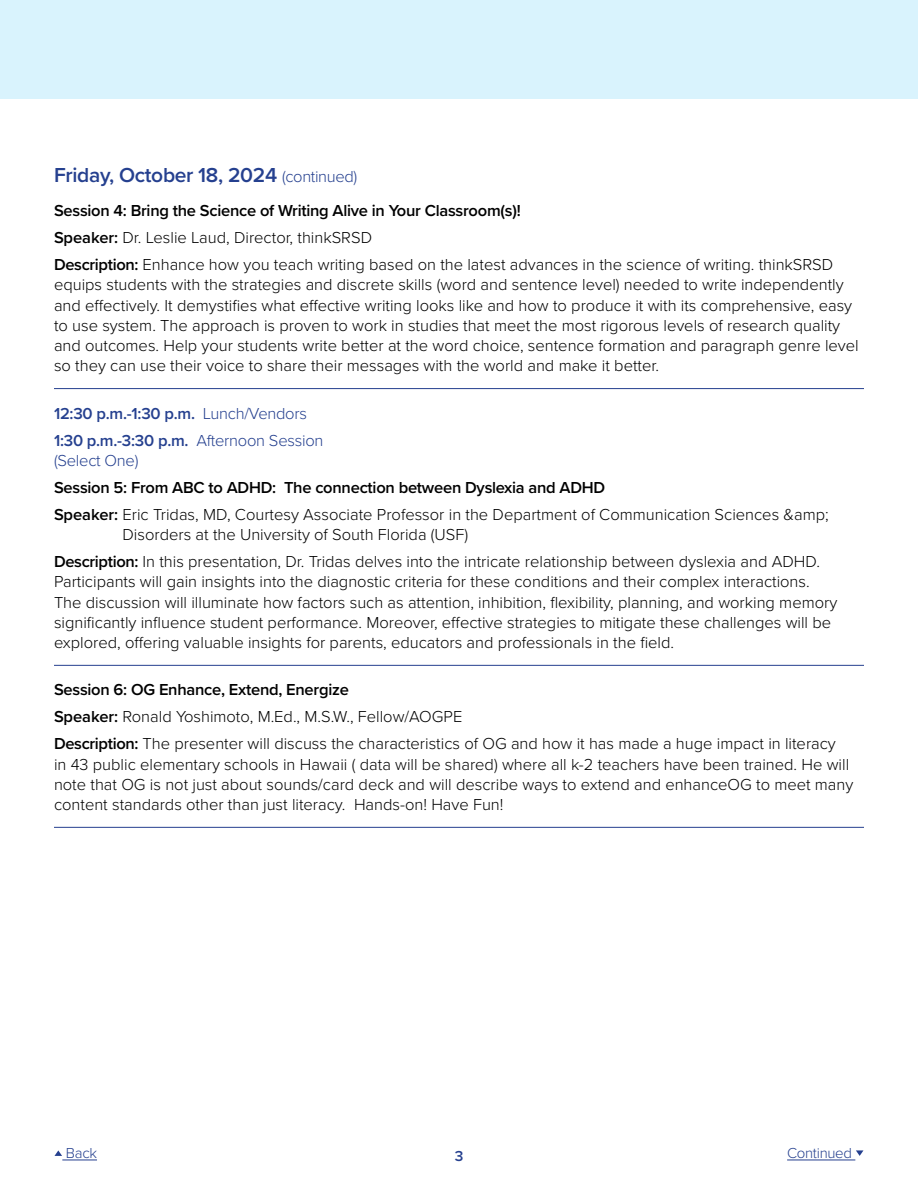
<style>
.page{position:relative;width:918px;height:1188px;background:#fff}
.page>*{position:absolute;margin:0;border:0;box-sizing:border-box;transform-origin:0 0}
.t1{font:600 21px "Proxima Nova";letter-spacing:-.015em;color:#25408f}
.t2{font:300 16.5px/20.2px "Proxima Nova";color:#000}
.t3{font:600 16.5px/27px "Proxima Nova";letter-spacing:-.015em;color:#25408f}
.t4{font:300 16.5px "Proxima Nova";letter-spacing:-.015em;color:#25408f}
.t5{font:300 15px "Proxima Nova";letter-spacing:-.02em;color:#25408f}
.t6{font:600 15px "Proxima Nova";color:#25408f}
.s1{font-weight:300;font-size:16.5px}
.s2{font-weight:600}
.s3{font-weight:300}
</style>
<div class="page">
<div style="left:0;top:0;width:918px;height:98px;background:#d9f3fd"></div>
<hr style="left:54px;top:388px;width:810px;height:1px;background:#25408f">
<hr style="left:54px;top:665px;width:810px;height:1px;background:#25408f">
<hr style="left:54px;top:827px;width:810px;height:1px;background:#25408f">
<hr style="left:787px;top:1160px;width:68px;height:1px;background:#25408f">
<svg style="left:856px;top:1150px;width:7px;height:6px"></svg>
<hr style="left:62px;top:1160px;width:35px;height:1px;background:#25408f">
<svg style="left:55px;top:1150px;width:7px;height:6px"></svg>
<p class="t1" style="left:54px;top:160px;width:305px">Friday, October 18, 2024 <span class="s1">(continued)</span></p>
<p class="t2" style="left:54px;top:196px;width:781px;line-height:27px"><span class="s2">Session 4: Bring the Science of Writing Alive in Your Classroom(s)!<br>Speaker:</span> Dr. Leslie Laud, Director, thinkSRSD<br><span class="s2">Description:</span> Enhance how you teach writing based on the latest advances in the science of writing. thinkSRSD</p>
<p class="t2" style="left:54px;top:274px;width:806px">equips students with the strategies and discrete skills (word and sentence level) needed to write independently and effectively. It demystifies what effective writing looks like and how to produce it with its comprehensive, easy to use system. The approach is proven to work in studies that meet the most rigorous levels of research quality and outcomes. Help your students write better at the word choice, sentence formation and paragraph genre level so they can use their voice to share their messages with the world and make it better.</p>
<p class="t3" style="left:54px;top:399px;width:271px">12:30 p.m.-1:30 p.m. <span class="s3">Lunch/Vendors<br></span>1:30 p.m.-3:30 p.m. <span class="s3">Afternoon Session</span></p>
<p class="t4" style="left:54px;top:448px;width:86px">(Select One)</p>
<p class="t2" style="left:54px;top:473px;width:776px;line-height:27px"><span class="s2">Session 5: From ABC to ADHD: The connection between Dyslexia and ADHD<br>Speaker:</span> Eric Tridas, MD, Courtesy Associate Professor in the Department of Communication Sciences &amp;amp;</p>
<p class="t2" style="left:54px;top:520px;width:767px;line-height:27px;text-indent:69px">Disorders at the University of South Florida (USF)<br><span class="s2">Description:</span> In this presentation, Dr. Tridas delves into the intricate relationship between dyslexia and ADHD.</p>
<p class="t2" style="left:54px;top:571px;width:785px">Participants will gain insights into the diagnostic criteria for these conditions and their complex interactions.<br>The discussion will illuminate how factors such as attention, inhibition, flexibility, planning, and working memory significantly influence student performance. Moreover, effective strategies to mitigate these challenges will be explored, offering valuable insights for parents, educators and professionals in the field.</p>
<p class="t2" style="left:54px;top:675px;width:783px;line-height:27px"><span class="s2">Session 6: OG Enhance, Extend, Energize<br>Speaker:</span> Ronald Yoshimoto, M.Ed., M.S.W., Fellow/AOGPE<br><span class="s2">Description:</span> The presenter will discuss the characteristics of OG and how it has made a huge impact in literacy</p>
<p class="t2" style="left:54px;top:753px;width:801px">in 43 public elementary schools in Hawaii ( data will be shared) where all k-2 teachers have been trained. He will note that OG is not just about sounds/card deck and will describe ways to extend and enhanceOG to meet many content standards other than just literacy. Hands-on! Have Fun!</p>
<p class="t5" style="left:66px;top:1141px;width:33px">Back</p>
<p class="t5" style="left:787px;top:1141px;width:66px">Continued</p>
<p class="t6" style="left:455px;top:1145px;width:10px">3</p>
</div>
